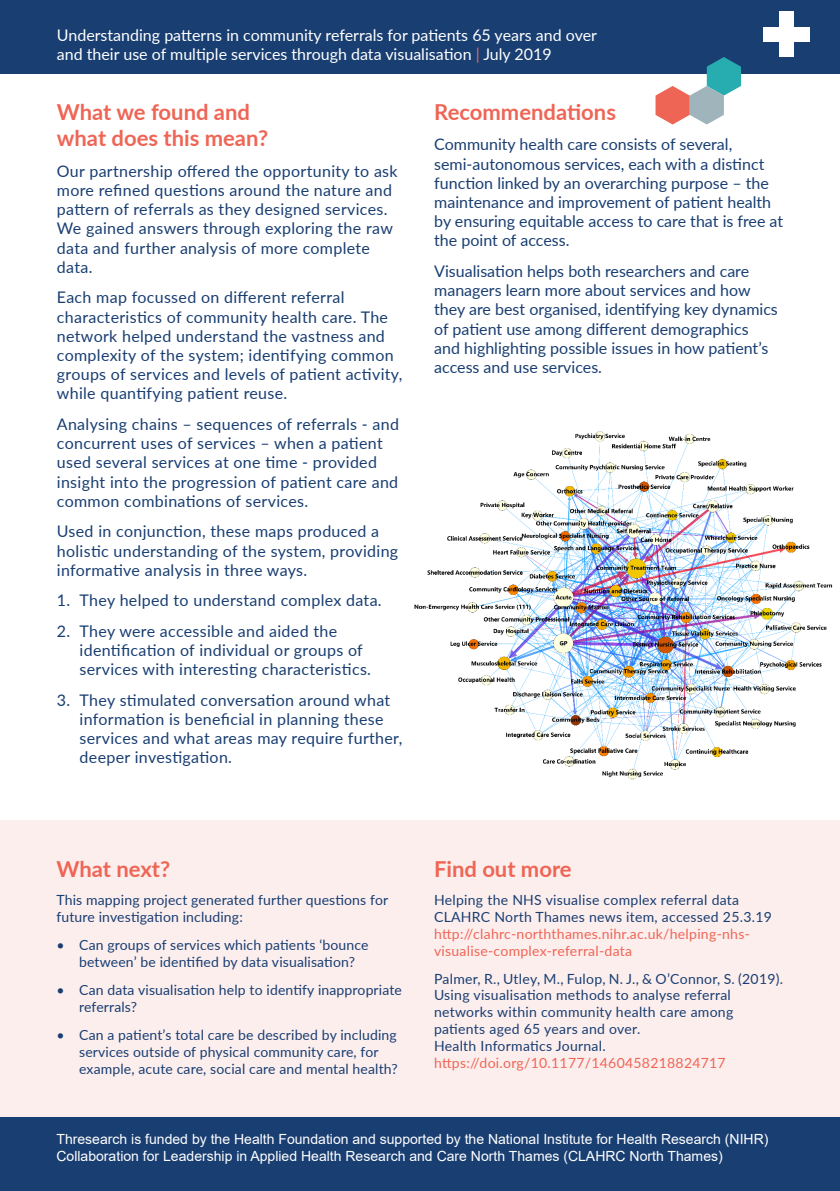
<style>
.page{position:relative;width:840px;height:1191px;background:#fff}
.page>*{position:absolute;margin:0;border:0;box-sizing:border-box;transform-origin:0 0}
.t1{font:700 22px/26.4px "Lato";color:#ef6555}
.t2{font:16px/19.2px "Lato";letter-spacing:.02em;color:#193e72}
.t3{font:16px/19.2px "Lato";color:#193e72}
.t4{font:16px/19.2px "Lato";color:#fff}
.t5{font:14px/16.8px "Lato";letter-spacing:.01em;color:#193e72}
.t6{font:14px/16.8px "Arial";color:#fff}
.s1{color:#ef6555}
</style>
<div class="page">
<div style="left:0;top:0;width:839px;height:74px;background:#193e72"></div>
<div style="left:0;top:820px;width:839px;height:314px;background:#fceeed"></div>
<div style="left:0;top:1117px;width:839px;height:74px;background:#193e72"></div>
<svg style="left:655px;top:57px;width:85px;height:67px"></svg>
<div style="left:778px;top:11px;width:15px;height:46px;background:#fff"></div>
<div style="left:762px;top:27px;width:47px;height:15px;background:#fff"></div>
<img style="left:414px;top:431px;width:419px;height:348px">
<p class="t4" style="left:57px;top:25px;width:541px">Understanding patterns in community referrals for patients 65 years and over and their use of multiple services through data visualisation <span class="s1">|</span> July 2019</p>
<p class="t1" style="left:57px;top:98px;width:213px">What we found and what does this mean?</p>
<p class="t2" style="left:57px;top:161px;width:342px">Our partnership offered the opportunity to ask more refined questions around the nature and pattern of referrals as they designed services.<br>We gained answers through exploring the raw data and further analysis of more complete data.</p>
<p class="t2" style="left:57px;top:287px;width:347px">Each map focussed on different referral characteristics of community health care. The network helped understand the vastness and complexity of the system; identifying common groups of services and levels of patient activity, while quantifying patient reuse.</p>
<p class="t2" style="left:57px;top:414px;width:343px">Analysing chains – sequences of referrals - and concurrent uses of services – when a patient used several services at one time - provided insight into the progression of patient care and common combinations of services.</p>
<p class="t2" style="left:57px;top:521px;width:343px">Used in conjunction, these maps produced a holistic understanding of the system, providing informative analysis in three ways.</p>
<p class="t2" style="left:57px;top:590px;width:326px">1. They helped to understand complex data.</p>
<p class="t2" style="left:80px;top:621px;width:293px;text-indent:-23px">2. They were accessible and aided the identification of individual or groups of services with interesting characteristics.</p>
<p class="t2" style="left:80px;top:689px;width:324px;text-indent:-23px">3. They stimulated conversation around what information is beneficial in planning these services and what areas may require further, deeper investigation.</p>
<p class="t1" style="left:434px;top:98px;width:183px">Recommendations</p>
<p class="t3" style="left:434px;top:134px;width:350px">Community health care consists of several, semi-autonomous services, each with a distinct function linked by an overarching purpose – the maintenance and improvement of patient health by ensuring equitable access to care that is free at the point of access.</p>
<p class="t3" style="left:434px;top:261px;width:345px">Visualisation helps both researchers and care managers learn more about services and how they are best organised, identifying key dynamics of patient use among different demographics and highlighting possible issues in how patient’s access and use services.</p>
<p class="t1" style="left:56px;top:854px;width:115px">What next?</p>
<p class="t5" style="left:56px;top:891px;width:333px">This mapping project generated further questions for future investigation including:</p>
<p class="t5" style="left:79px;top:936px;width:291px;text-indent:-23px">• Can groups of services which patients ‘bounce between’ be identified by data visualisation?</p>
<p class="t5" style="left:79px;top:981px;width:324px;text-indent:-23px">• Can data visualisation help to identify inappropriate referrals?</p>
<p class="t5" style="left:79px;top:1025px;width:320px;text-indent:-23px">• Can a patient’s total care be described by including services outside of physical community care, for example, acute care, social care and mental health?</p>
<p class="t1" style="left:434px;top:854px;width:139px">Find out more</p>
<p class="t5" style="left:434px;top:891px;width:339px">Helping the NHS visualise complex referral data CLAHRC North Thames news item, accessed 25.3.19 <span class="s1">http://clahrc-norththames.nihr.ac.uk/helping-nhs&shy;visualise-complex-referral-data</span></p>
<p class="t5" style="left:434px;top:969px;width:350px">Palmer, R., Utley, M., Fulop, N. J., &amp; O’Connor, S. (2019).<br>Using visualisation methods to analyse referral networks within community health care among patients aged 65 years and over.<br>Health Informatics Journal. <span class="s1">https://doi.org/10.1177/1460458218824717</span></p>
<p class="t6" style="left:56px;top:1130px;width:713px">Thresearch is funded by the Health Foundation and supported by the National Institute for Health Research (NIHR)<br>Collaboration for Leadership in Applied Health Research and Care North Thames (CLAHRC North Thames)</p>
</div>
